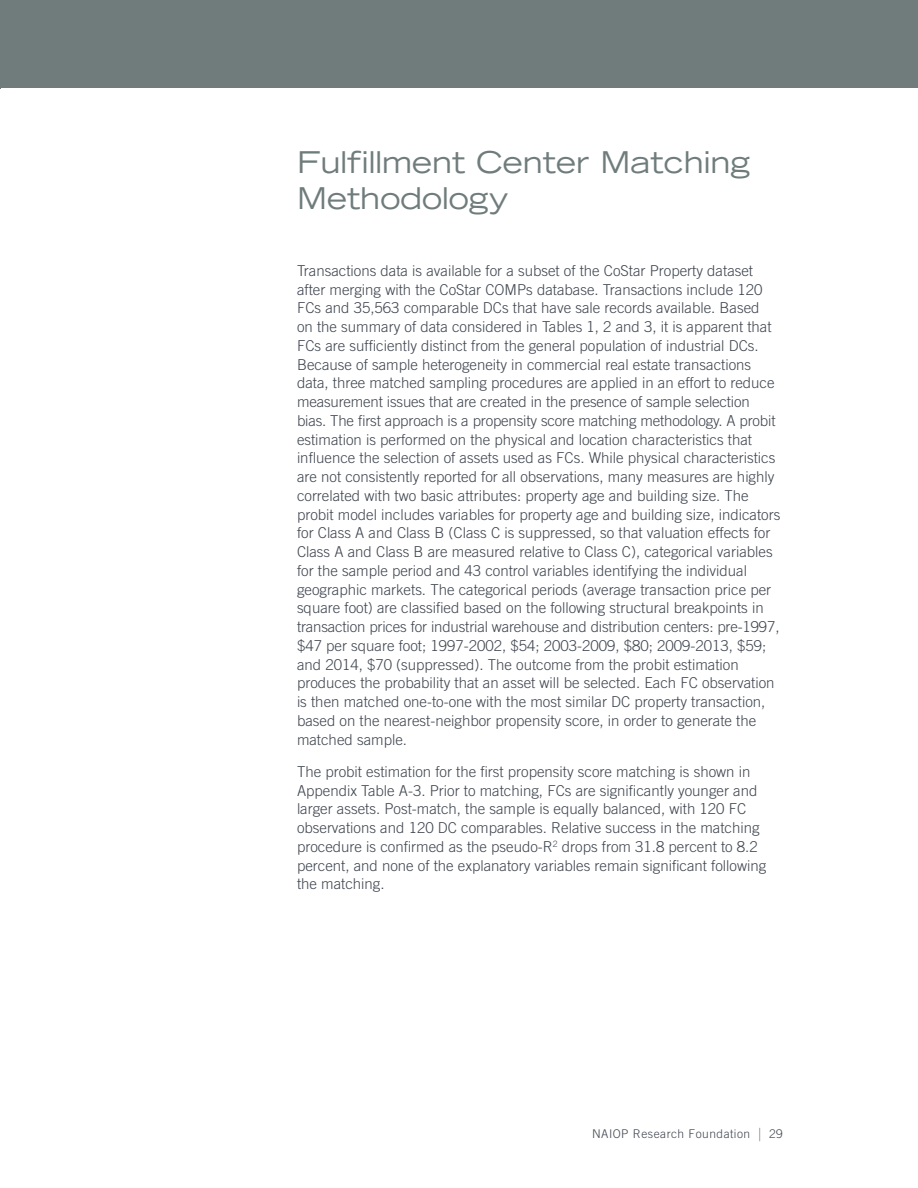
<style>
.page{position:relative;width:918px;height:1188px;background:#fff}
.page>*{position:absolute;margin:0;border:0;box-sizing:border-box;transform-origin:0 0}
.H1-Header{font:expanded 30px/36px "Trade Gothic LH";color:#707c7c}
.body_copy{font:300 15px/18.8px "Trade Gothic LT Std";color:#3f454f}
.t1{font:300 12px "Trade Gothic LT Std";letter-spacing:.04em;color:#3f454f}
.s1{font-size:18px;color:#707c7c}
</style>
<div class="page">
<hr style="left:0;top:0;width:2px;height:89px;background:#707c7c">
<div style="left:0;top:0;width:918px;height:88px;background:#707c7c"></div>
<p class="H1-Header" style="left:297px;top:143px;width:455px">Fulfillment Center Matching<br>Methodology</p>
<p class="body_copy" style="left:297px;top:261px;width:485px">Transactions data is available for a subset of the CoStar Property dataset after merging with the CoStar COMPs database. Transactions include 120<br>FCs and 35,563 comparable DCs that have sale records available. Based<br>on the summary of data considered in Tables 1, 2 and 3, it is apparent that FCs are sufficiently distinct from the general population of industrial DCs.<br>Because of sample heterogeneity in commercial real estate transactions data, three matched sampling procedures are applied in an effort to reduce measurement issues that are created in the presence of sample selection bias. The first approach is a propensity score matching methodology. A probit estimation is performed on the physical and location characteristics that influence the selection of assets used as FCs. While physical characteristics are not consistently reported for all observations, many measures are highly correlated with two basic attributes: property age and building size. The probit model includes variables for property age and building size, indicators for Class A and Class B (Class C is suppressed, so that valuation effects for Class A and Class B are measured relative to Class C), categorical variables for the sample period and 43 control variables identifying the individual geographic markets. The categorical periods (average transaction price per square foot) are classified based on the following structural breakpoints in transaction prices for industrial warehouse and distribution centers: pre-1997, $47 per square foot; 1997-2002, $54; 2003-2009, $80; 2009-2013, $59; and 2014, $70 (suppressed). The outcome from the probit estimation produces the probability that an asset will be selected. Each FC observation is then matched one-to-one with the most similar DC property transaction, based on the nearest-neighbor propensity score, in order to generate the matched sample.</p>
<p class="body_copy" style="left:297px;top:762px;width:471px">The probit estimation for the first propensity score matching is shown in Appendix Table A-3. Prior to matching, FCs are significantly younger and larger assets. Post-match, the sample is equally balanced, with 120 FC observations and 120 DC comparables. Relative success in the matching procedure is confirmed as the pseudo-R<sup>2</sup> drops from 31.8 percent to 8.2 percent, and none of the explanatory variables remain significant following the matching.</p>
<p class="t1" style="left:592px;top:1127px;width:192px">NAIOP Research Foundation <span class="s1">|</span> 29</p>
</div>
